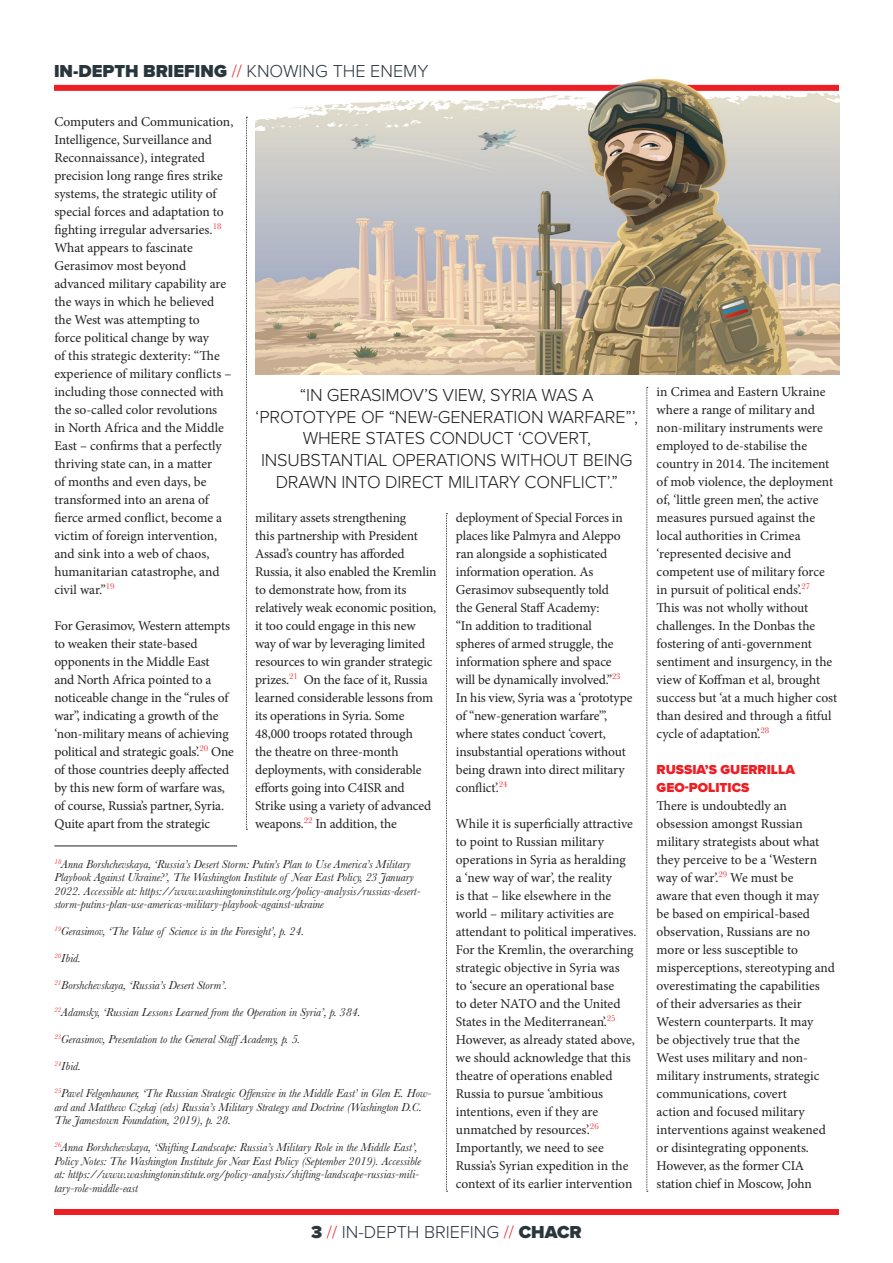
<style>
.page{position:relative;width:893px;height:1263px;background:#fff}
.page>*{position:absolute;margin:0;border:0;box-sizing:border-box;transform-origin:0 0}
.t1{font:300 18px/21.6px "Proxima Nova";letter-spacing:-.01em;color:#231f20;text-align:center}
.t2{font:900 18px "Proxima Nova";color:#29363e}
.t3{font:300 18px "Proxima Nova";color:#29363e}
.t4{font:13.5px/18px "Minion Pro";letter-spacing:-.005em;color:#231f20}
.t5{font:900 13.5px "Proxima Nova";color:#ee1f24}
.t6{font:italic 12px/13.5px "Baskerville";color:#231f20}
.s1{font-weight:300;color:#ee1f24}
.s2{font-weight:300}
.s3{font-weight:900}
.s4{color:#ee1f24}
</style>
<div class="page">
<div style="left:54px;top:85px;width:785px;height:6px;background:#ee1f24"></div>
<div style="left:54px;top:1209px;width:785px;height:6px;background:#ee1f24"></div>
<svg style="left:246px;top:117px;width:1px;height:713px"></svg>
<svg style="left:646px;top:387px;width:2px;height:805px;background:#cbcaca"></svg>
<svg style="left:446px;top:513px;width:1px;height:679px"></svg>
<img style="left:255px;top:78px;width:584px;height:296px">
<hr style="left:54px;top:845px;width:183px;height:1px;background:#231f20">
<p class="t2" style="left:54px;top:57px;width:376px">IN-DEPTH BRIEFING <span class="s1">//</span> <span class="s2">KNOWING THE ENEMY</span></p>
<p class="t4" style="left:54px;top:113px;width:181px">Computers and Communication,<br>Intelligence, Surveillance and<br>Reconnaissance), integrated precision long range fires strike systems, the strategic utility of special forces and adaptation to fighting irregular adversaries.<sup>18<br></sup>What appears to fascinate<br>Gerasimov most beyond advanced military capability are the ways in which he believed the West was attempting to<br>force political change by way<br>of this strategic dexterity: “The experience of military conflicts – including those connected with the so-called color revolutions<br>in North Africa and the Middle<br>East – confirms that a perfectly thriving state can, in a matter<br>of months and even days, be transformed into an arena of fierce armed conflict, become a victim of foreign intervention, and sink into a web of chaos, humanitarian catastrophe, and civil war.”<sup>19</sup></p>
<p class="t4" style="left:54px;top:617px;width:181px">For Gerasimov, Western attempts to weaken their state-based opponents in the Middle East<br>and North Africa pointed to a noticeable change in the “rules of war”, indicating a growth of the ‘non-military means of achieving political and strategic goals’.<sup>20</sup> One of those countries deeply affected by this new form of warfare was, of course, Russia’s partner, Syria.</p>
<p class="t4" style="left:54px;top:815px;width:157px">Quite apart from the strategic</p>
<p class="t1" style="left:256px;top:383px;width:384px">“IN GERASIMOV’S VIEW, SYRIA WAS A ‘PROTOTYPE OF “NEW-GENERATION WARFARE”’, WHERE STATES CONDUCT ‘COVERT, INSUBSTANTIAL OPERATIONS WITHOUT BEING DRAWN INTO DIRECT MILITARY CONFLICT’.”</p>
<p class="t4" style="left:255px;top:509px;width:183px">military assets strengthening<br>this partnership with President<br>Assad’s country has afforded<br>Russia, it also enabled the Kremlin to demonstrate how, from its relatively weak economic position, it too could engage in this new way of war by leveraging limited resources to win grander strategic prizes.<sup>21</sup> On the face of it, Russia learned considerable lessons from its operations in Syria. Some<br>48,000 troops rotated through<br>the theatre on three-month deployments, with considerable efforts going into C4ISR and<br>Strike using a variety of advanced weapons.<sup>22</sup> In addition, the</p>
<p class="t4" style="left:456px;top:509px;width:178px">deployment of Special Forces in places like Palmyra and Aleppo ran alongside a sophisticated information operation. As<br>Gerasimov subsequently told<br>the General Staff Academy:<br>“In addition to traditional spheres of armed struggle, the information sphere and space will be dynamically involved.”<sup>23<br></sup>In his view, Syria was a ‘prototype of “new-generation warfare”’, where states conduct ‘covert, insubstantial operations without being drawn into direct military conflict’.<sup>24</sup></p>
<p class="t4" style="left:456px;top:815px;width:182px">While it is superficially attractive to point to Russian military operations in Syria as heralding<br>a ‘new way of war’, the reality<br>is that – like elsewhere in the world – military activities are attendant to political imperatives.<br>For the Kremlin, the overarching strategic objective in Syria was<br>to ‘secure an operational base<br>to deter NATO and the United<br>States in the Mediterranean’.<sup>25<br></sup>However, as already stated above, we should acknowledge that this theatre of operations enabled<br>Russia to pursue ‘ambitious intentions, even if they are unmatched by resources’.<sup>26<br></sup>Importantly, we need to see<br>Russia’s Syrian expedition in the context of its earlier intervention</p>
<p class="t6" style="left:54px;top:857px;width:368px"><sup>18</sup>Anna Borshchevskaya, ‘Russia’s Desert Storm: Putin’s Plan to Use America’s Military Playbook Against Ukraine?’, The Washington Institute of Near East Policy, 23 January 2022. Accessible at: https://www.washingtoninstitute.org/policy-analysis/russias-desert&shy;storm-putins-plan-use-americas-military-playbook-against-ukraine</p>
<p class="t6" style="left:54px;top:924px;width:251px"><sup>19</sup>Gerasimov, ‘The Value of Science is in the Foresight’, p. 24.</p>
<p class="t6" style="left:54px;top:951px;width:28px"><sup>20</sup>Ibid.</p>
<p class="t6" style="left:54px;top:978px;width:174px"><sup>21</sup>Borshchevskaya, ‘Russia’s Desert Storm’.</p>
<p class="t6" style="left:54px;top:1005px;width:308px"><sup>22</sup>Adamsky, ‘Russian Lessons Learned from the Operation in Syria’, p. 384.</p>
<p class="t6" style="left:54px;top:1032px;width:248px"><sup>23</sup>Gerasimov, Presentation to the General StaffAcademy, p. 5.</p>
<p class="t6" style="left:54px;top:1059px;width:28px"><sup>24</sup>Ibid.</p>
<p class="t6" style="left:54px;top:1086px;width:379px"><sup>25</sup>Pavel Felgenhauner, ‘The Russian Strategic Offensive in the Middle East’ in Glen E. How&shy;ard and Matthew Czekaj (eds) Russia’s Military Strategy and Doctrine (Washington D.C.<br>The Jamestown Foundation, 2019), p. 28.</p>
<p class="t6" style="left:54px;top:1140px;width:368px"><sup>26</sup>Anna Borshchevskaya, ‘Shifting Landscape: Russia’s Military Role in the Middle East’, Policy Notes: The Washington Institute for Near East Policy (September 2019). Accessible at: https://www.washingtoninstitute.org/policy-analysis/shifting-landscape-russias-mili&shy;tary-role-middle-east</p>
<p class="t3" style="left:311px;top:1218px;width:272px"><span class="s3">3</span> <span class="s4">//</span> IN-DEPTH BRIEFING <span class="s4">//</span> <span class="s3">CHACR</span></p>
<p class="t4" style="left:657px;top:383px;width:182px">in Crimea and Eastern Ukraine where a range of military and non-military instruments were employed to de-stabilise the country in 2014. The incitement of mob violence, the deployment of, ‘little green men’, the active measures pursued against the local authorities in Crimea ‘represented decisive and competent use of military force in pursuit of political ends’.<sup>27<br></sup>This was not wholly without challenges. In the Donbas the fostering of anti-government sentiment and insurgency, in the view of Koffman et al, brought success but ‘at a much higher cost than desired and through a fitful cycle of adaptation’.<sup>28</sup></p>
<p class="t5" style="left:657px;top:759px;width:140px">RUSSIA’S GUERRILLA</p>
<p class="t5" style="left:657px;top:777px;width:94px">GEO-POLITICS</p>
<p class="t4" style="left:657px;top:797px;width:180px">There is undoubtedly an obsession amongst Russian military strategists about what they perceive to be a ‘Western way of war’.<sup>29</sup> We must be<br>aware that even though it may<br>be based on empirical-based observation, Russians are no more or less susceptible to misperceptions, stereotyping and overestimating the capabilities<br>of their adversaries as their<br>Western counterparts. It may<br>be objectively true that the<br>West uses military and non&shy;military instruments, strategic communications, covert<br>action and focused military interventions against weakened or disintegrating opponents.<br>However, as the former CIA station chief in Moscow, John</p>
</div>
